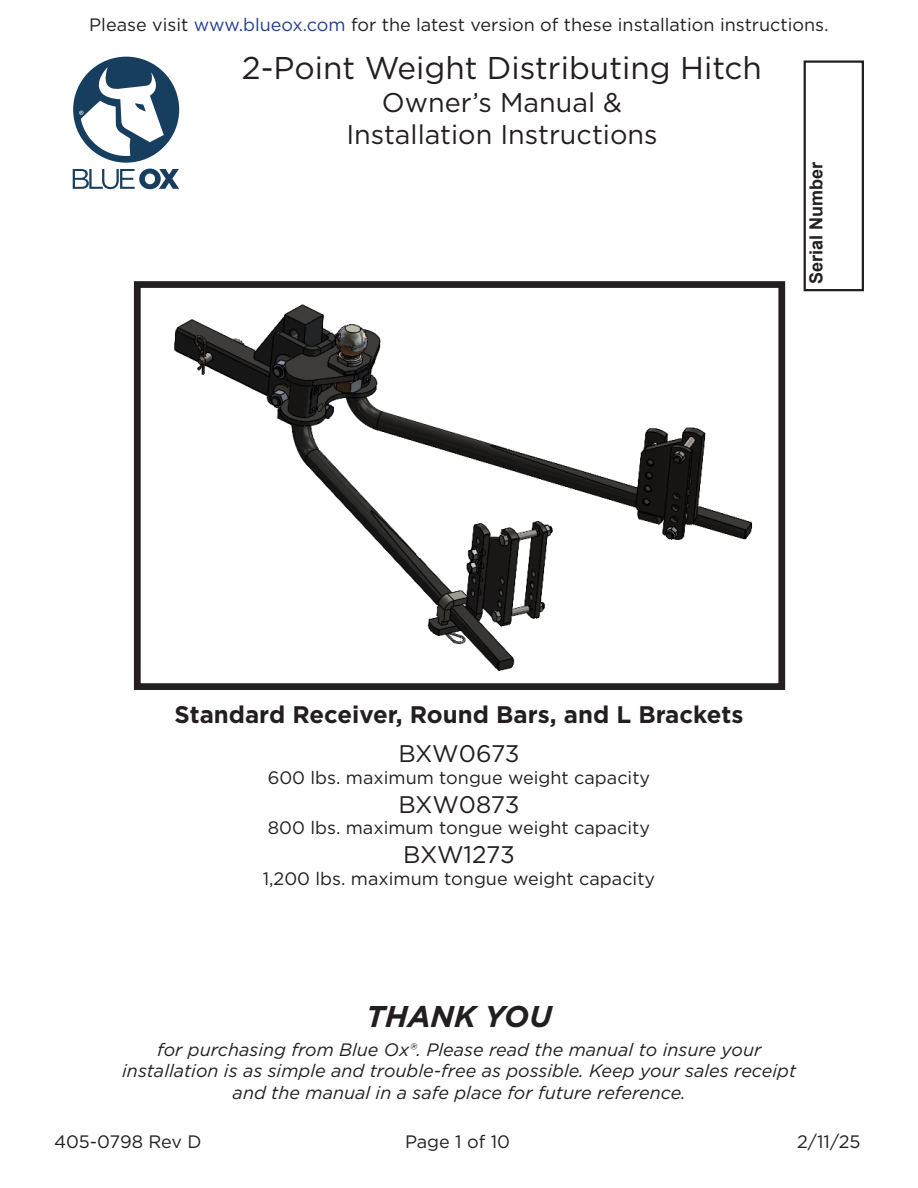
<style>
.page{position:relative;width:918px;height:1188px;background:#fff}
.page>*{position:absolute;margin:0;border:0;box-sizing:border-box;transform-origin:0 0}
.t1{font:31.5px "Gotham";color:#231f20}
.t2{font:italic 700 30px "Gotham";color:#231f20}
.t3{font:27px/32.4px "Gotham";color:#231f20;text-align:center}
.t4{font:700 24px "Gotham";color:#231f20}
.t5{font:24px "Gotham";letter-spacing:-.015em;color:#231f20}
.t6{font:18px "Gotham";color:#231f20}
.t7{font:italic 18px/21.6px "Gotham";color:#231f20;text-align:center}
.t8{font:700 18px "Arial";color:#231f20}
.s1{color:#253f8e}
</style>
<div class="page">
<svg style="left:73px;top:169px;width:106px;height:20px"></svg>
<div style="left:73px;top:57px;width:106px;height:106px;border:7px solid #163e5e;border-radius:50%"></div>
<svg style="left:77px;top:60px;width:99px;height:98px"></svg>
<div style="left:804px;top:60px;width:60px;height:231px;border:2px solid #231f20"></div>
<img style="left:174px;top:304px;width:579px;height:367px">
<div style="left:134px;top:281px;width:651px;height:409px;border:7px solid #231f20"></div>
<p class="t6" style="left:89px;top:13px;width:741px">Please visit <span class="s1">www.blueox.com</span> for the latest version of these installation instructions.</p>
<h1 class="t1" style="left:242px;top:48px;width:522px">2-Point Weight Distributing Hitch</h1>
<h3 class="t3" style="left:346px;top:85px;width:313px">Owner’s Manual &amp;<br>Installation Instructions</h3>
<p class="t8" style="left:803px;top:284px;width:124px;rotate:-90deg">Serial Number</p>
<p class="t4" style="left:174px;top:698px;width:571px">Standard Receiver, Round Bars, and L Brackets</p>
<p class="t5" style="left:398px;top:739px;width:123px">BXW0673</p>
<p class="t6" style="left:268px;top:766px;width:384px">600 lbs. maximum tongue weight capacity</p>
<p class="t5" style="left:398px;top:789px;width:123px">BXW0873</p>
<p class="t6" style="left:268px;top:817px;width:384px">800 lbs. maximum tongue weight capacity</p>
<p class="t5" style="left:403px;top:839px;width:113px">BXW1273</p>
<p class="t6" style="left:263px;top:867px;width:394px">1,200 lbs. maximum tongue weight capacity</p>
<p class="t2" style="left:366px;top:997px;width:187px">THANK YOU</p>
<p class="t7" style="left:122px;top:1038px;width:676px">for purchasing from Blue Ox®. Please read the manual to insure your installation is as simple and trouble-free as possible. Keep your sales receipt and the manual in a safe place for future reference.</p>
<p class="t6" style="left:54px;top:1131px;width:149px">405-0798 Rev D</p>
<p class="t6" style="left:405px;top:1131px;width:107px">Page 1 of 10</p>
<p class="t6" style="left:797px;top:1131px;width:65px">2/11/25</p>
</div>
